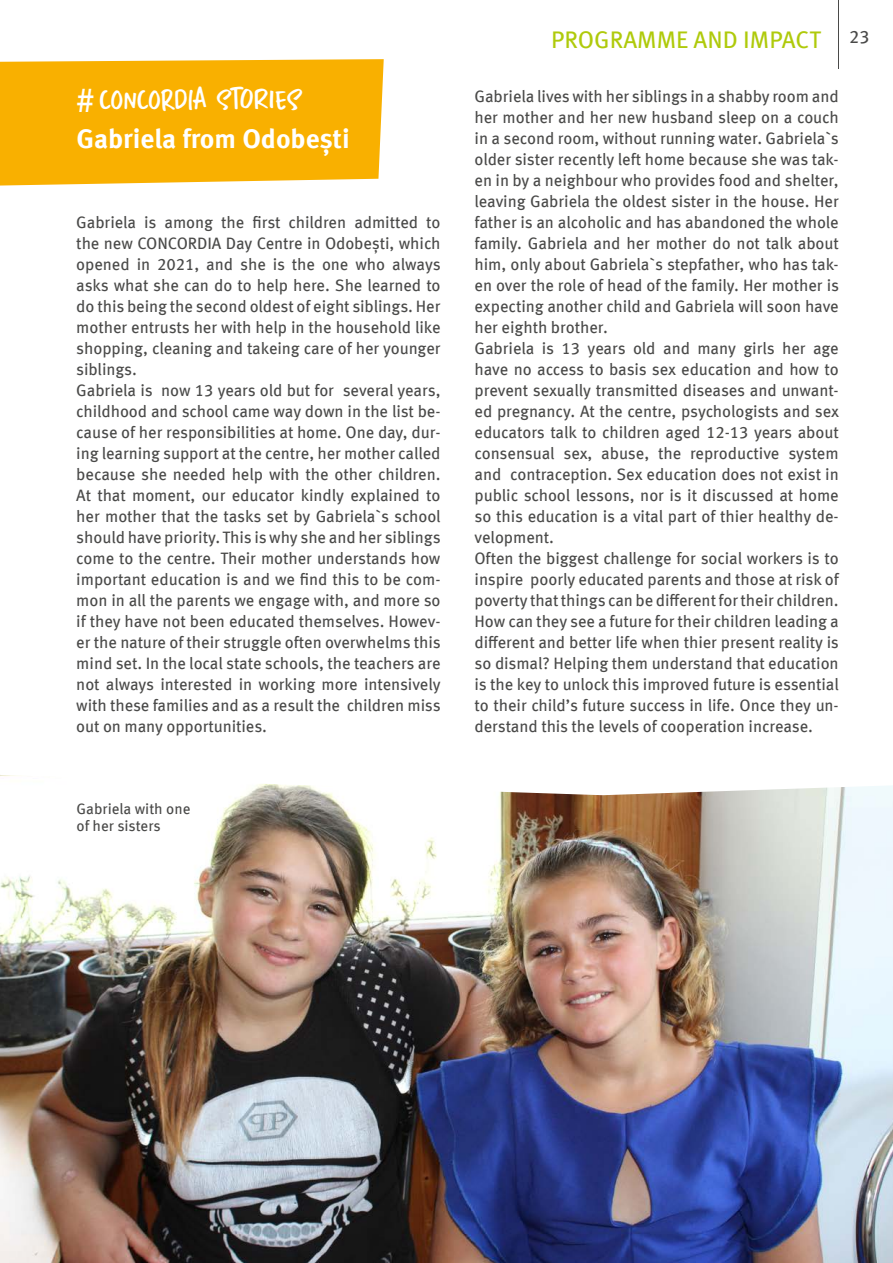
<style>
.page{position:relative;width:893px;height:1263px;background:#fff}
.page>*{position:absolute;margin:0;border:0;box-sizing:border-box;transform-origin:0 0}
.t1{font:39px "Home Education DEMO";letter-spacing:-.025em;color:#fff}
.t2{font:700 27px "Meta OFC";color:#fff}
.t3{font:24px "Meta OFC";color:#afca0b}
.t4{font:18px "Meta OFC";color:#4a4a49}
.t5{font:16.5px/21px "Meta OFC";letter-spacing:-.005em;color:#4a4a49}
.t6{font:15px/16.5px "Meta OFC";color:#4a4a49}
.s1{font-family:"Meta OFC";font-size:33px}
</style>
<div class="page">
<hr style="left:838px;top:0;width:1px;height:69px;background:#4a4a49">
<div style="left:1px;top:59px;width:383px;height:127px;background:#f9b000"></div>
<img style="left:0;top:0;width:1px;height:408px">
<img style="left:0;top:775px;width:893px;height:488px">
<h1 class="t1" style="left:76px;top:79px;width:229px"><span class="s1">#</span>CONCORDIA Stories</h1>
<h2 class="t2" style="left:77px;top:121px;width:275px">Gabriela from Odobești</h2>
<p class="t5" style="left:76px;top:211px;width:366px">Gabriela is among the first children admitted to the new CONCORDIA Day Centre in Odobești, which opened in 2021, and she is the one who always asks what she can do to help here. She learned to do this being the second oldest of eight siblings. Her mother entrusts her with help in the household like shopping, cleaning and takeing care of her younger siblings.<br>Gabriela is now 13 years old but for several years, childhood and school came way down in the list be&shy;cause of her responsibilities at home. One day, dur&shy;ing learning support at the centre, her mother called because she needed help with the other children.<br>At that moment, our educator kindly explained to her mother that the tasks set by Gabriela`s school should have priority. This is why she and her siblings come to the centre. Their mother understands how important education is and we find this to be com&shy;mon in all the parents we engage with, and more so if they have not been educated themselves. Howev&shy;er the nature of their struggle often overwhelms this mind set. In the local state schools, the teachers are not always interested in working more intensively with these families and as a result the children miss out on many opportunities.</p>
<p class="t6" style="left:77px;top:801px;width:115px">Gabriela with one of her sisters</p>
<h3 class="t3" style="left:551px;top:25px;width:271px">PROGRAMME AND IMPACT</h3>
<p class="t4" style="left:849px;top:26px;width:22px">23</p>
<p class="t5" style="left:475px;top:85px;width:366px">Gabriela lives with her siblings in a shabby room and her mother and her new husband sleep on a couch in a second room, without running water. Gabriela`s older sister recently left home because she was tak&shy;en in by a neighbour who provides food and shelter, leaving Gabriela the oldest sister in the house. Her father is an alcoholic and has abandoned the whole family. Gabriela and her mother do not talk about him, only about Gabriela`s stepfather, who has tak&shy;en over the role of head of the family. Her mother is expecting another child and Gabriela will soon have her eighth brother.<br>Gabriela is 13 years old and many girls her age have no access to basis sex education and how to prevent sexually transmitted diseases and unwant&shy;ed pregnancy. At the centre, psychologists and sex educators talk to children aged 12-13 years about consensual sex, abuse, the reproductive system and contraception. Sex education does not exist in public school lessons, nor is it discussed at home so this education is a vital part of thier healthy de&shy;velopment.<br>Often the biggest challenge for social workers is to inspire poorly educated parents and those at risk of poverty that things can be different for their children.<br>How can they see a future for their children leading a different and better life when thier present reality is so dismal? Helping them understand that education is the key to unlock this improved future is essential to their child’s future success in life. Once they un&shy;derstand this the levels of cooperation increase.</p>
</div>
